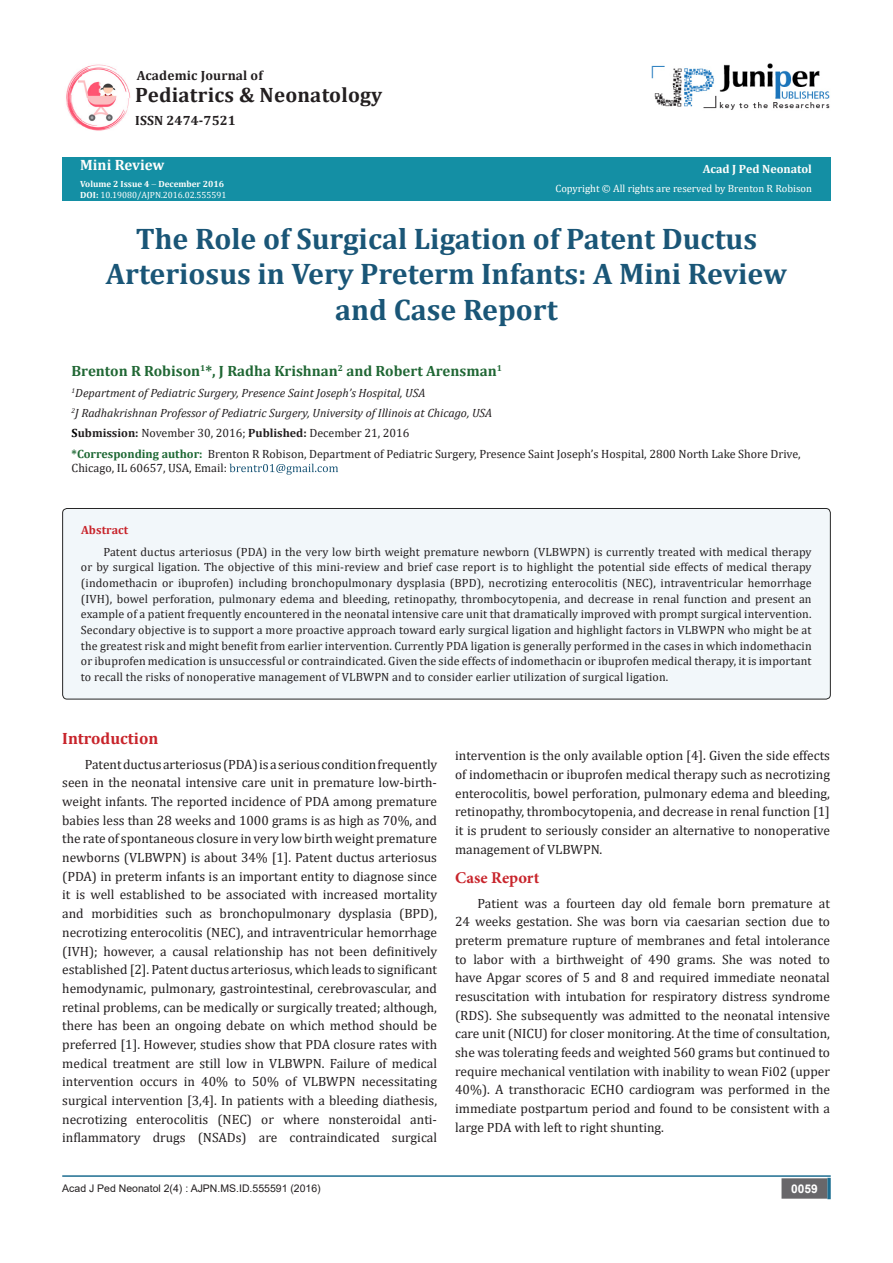
<style>
.page{position:relative;width:893px;height:1263px;background:#fff}
.page>*{position:absolute;margin:0;border:0;box-sizing:border-box;transform-origin:0 0}
.t1{font:700 29.85px/35.8px "Cambria";color:#1a5677;text-align:center}
.t2{font:700 20.85px "Cambria";letter-spacing:.01em;color:#231f20}
.t3{font:700 16.5px "Cambria";color:#c8242b}
.t4{font:700 16.5px "Minion Pro";letter-spacing:.005em;color:#c8242b}
.t5{font:700 15px "Cambria";color:#206734}
.t6{font:700 15px "Cambria";color:#fffefc}
.t7{font:13.5px/18.8px "Cambria";color:#231f20;text-align:justify}
.t8{font:700 13.5px "Cambria";letter-spacing:.01em;color:#231f20}
.t9{font:12px/15.8px "Cambria";color:#231f20}
.t10{font:italic 12px "Cambria";color:#231f20}
.t11{font:700 12px "Cambria";color:#fffefc}
.t12{font:700 12px "Cambria";letter-spacing:.01em;color:#c8242b}
.t13{font:700 12px "Arial";color:#fff}
.t14{font:10.5px "Cambria";color:#fffefc}
.t15{font:10.5px "Arial";color:#231f20}
.t16{font:9px "Cambria";color:#fffefc}
.t17{font:700 9px "Cambria";color:#fffefc}
.s1{font-weight:700}
.s2{font-weight:700;color:#000}
.s3{font-weight:700;color:#1e6834}
</style>
<div class="page">
<div style="left:62px;top:158px;width:769px;height:43px;background:#148fa4"></div>
<svg style="left:229px;top:464px;width:109px;height:11px"></svg>
<hr style="left:62px;top:1175px;width:769px;height:2px;background:#1c6d90">
<div style="left:782px;top:1179px;width:45px;height:19px;background:#68676a"></div>
<div style="left:781px;top:1178px;width:46px;height:21px;border:2px solid #68676a"></div>
<svg style="left:827px;top:1178px;width:4px;height:21px"></svg>
<img style="left:66px;top:64px;width:65px;height:67px">
<img style="left:651px;top:63px;width:179px;height:47px">
<div style="left:63px;top:508px;width:767px;height:191px;background:#f2f7fa;border-radius:5px"></div>
<div style="left:62px;top:508px;width:769px;height:191px;border:1px solid #262626;border-radius:5px"></div>
<p class="t8" style="left:137px;top:66px;width:128px">Academic Journal of</p>
<p class="t2" style="left:135px;top:81px;width:249px">Pediatrics &amp; Neonatology</p>
<p class="t8" style="left:135px;top:111px;width:102px">ISSN 2474-7521</p>
<p class="t6" style="left:80px;top:154px;width:86px">Mini Review</p>
<p class="t17" style="left:80px;top:177px;width:145px">Volume 2 Issue 4 December 2016</p>
<p class="t16" style="left:80px;top:189px;width:148px"><span class="s1">DOI:</span> 10.19080/AJPN.2016.02.555591</p>
<p class="t11" style="left:703px;top:161px;width:111px">Acad J Ped Neonatol</p>
<p class="t14" style="left:555px;top:182px;width:258px">Copyright © All rights are reserved by Brenton R Robison</p>
<p class="t1" style="left:106px;top:220px;width:683px">The Role of Surgical Ligation of Patent Ductus<br>Arteriosus in Very Preterm Infants: A Mini Review and Case Report</p>
<p class="t5" style="left:72px;top:361px;width:432px">Brenton R Robison<sup>1</sup>*, J Radha Krishnan<sup>2</sup> and Robert Arensman<sup>1</sup></p>
<p class="t10" style="left:72px;top:384px;width:355px"><sup>1</sup>Department of Pediatric Surgery, Presence Saint Joseph’s Hospital, USA</p>
<p class="t10" style="left:72px;top:404px;width:422px"><sup>2</sup>J Radhakrishnan Professor of Pediatric Surgery, University of Illinois at Chicago, USA</p>
<p class="t9" style="left:72px;top:425px;width:339px"><span class="s2">S</span><span class="s1">ubmission:</span> November 30, 2016; <span class="s1">Published:</span> December 21, 2016</p>
<p class="t9" style="left:72px;top:446px;width:731px;line-height:14.4px"><span class="s3">*Corresponding author:</span> Brenton R Robison, Department of Pediatric Surgery, Presence Saint Joseph’s Hospital, 2800 North Lake Shore Drive,<br>Chicago, IL 60657, USA, Email:</p>
<p class="t12" style="left:81px;top:521px;width:49px">Abstract</p>
<p class="t9" style="left:81px;top:544px;width:732px;text-align:justify;text-indent:22px">Patent ductus arteriosus (PDA) in the very low birth weight premature newborn (VLBWPN) is currently treated with medical therapy or by surgical ligation. The objective of this mini-review and brief case report is to highlight the potential side effects of medical therapy (indomethacin or ibuprofen) including bronchopulmonary dysplasia (BPD), necrotizing enterocolitis (NEC), intraventricular hemorrhage (IVH), bowel perforation, pulmonary edema and bleeding, retinopathy, thrombocytopenia, and decrease in renal function and present an example of a patient frequently encountered in the neonatal intensive care unit that dramatically improved with prompt surgical intervention.<br>Secondary objective is to support a more proactive approach toward early surgical ligation and highlight factors in VLBWPN who might be at the greatest risk and might benefit from earlier intervention. Currently PDA ligation is generally performed in the cases in which indomethacin or ibuprofen medication is unsuccessful or contraindicated. Given the side effects of indomethacin or ibuprofen medical therapy, it is important to recall the risks of nonoperative management of VLBWPN and to consider earlier utilization of surgical ligation.</p>
<p class="t3" style="left:62px;top:727px;width:98px">Introduction</p>
<p class="t7" style="left:62px;top:755px;width:376px;text-indent:22px">Patent ductus arteriosus (PDA) is a serious condition frequently seen in the neonatal intensive care unit in premature low-birth&shy;weight infants. The reported incidence of PDA among premature babies less than 28 weeks and 1000 grams is as high as 70%, and the rate of spontaneous closure in very low birth weight premature newborns (VLBWPN) is about 34% [1]. Patent ductus arteriosus (PDA) in preterm infants is an important entity to diagnose since it is well established to be associated with increased mortality and morbidities such as bronchopulmonary dysplasia (BPD), necrotizing enterocolitis (NEC), and intraventricular hemorrhage (IVH); however, a causal relationship has not been definitively established [2]. Patent ductus arteriosus, which leads to significant hemodynamic, pulmonary, gastrointestinal, cerebrovascular, and retinal problems, can be medically or surgically treated; although, there has been an ongoing debate on which method should be preferred [1]. However, studies show that PDA closure rates with medical treatment are still low in VLBWPN. Failure of medical intervention occurs in 40% to 50% of VLBWPN necessitating surgical intervention [3,4]. In patients with a bleeding diathesis, necrotizing enterocolitis (NEC) or where nonsteroidal anti&shy;inflammatory drugs (NSADs) are contraindicated surgical</p>
<p class="t7" style="left:455px;top:746px;width:376px">intervention is the only available option [4]. Given the side effects of indomethacin or ibuprofen medical therapy such as necrotizing enterocolitis, bowel perforation, pulmonary edema and bleeding, retinopathy, thrombocytopenia, and decrease in renal function [1] it is prudent to seriously consider an alternative to nonoperative management of VLBWPN.</p>
<p class="t4" style="left:455px;top:866px;width:86px">Case Report</p>
<p class="t7" style="left:455px;top:893px;width:376px;text-indent:22px">Patient was a fourteen day old female born premature at 24 weeks gestation. She was born via caesarian section due to preterm premature rupture of membranes and fetal intolerance to labor with a birthweight of 490 grams. She was noted to have Apgar scores of 5 and 8 and required immediate neonatal resuscitation with intubation for respiratory distress syndrome (RDS). She subsequently was admitted to the neonatal intensive care unit (NICU) for closer monitoring. At the time of consultation, she was tolerating feeds and weighted 560 grams but continued to require mechanical ventilation with inability to wean Fi02 (upper 40%). A transthoracic ECHO cardiogram was performed in the immediate postpartum period and found to be consistent with a large PDA with left to right shunting.</p>
<p class="t15" style="left:62px;top:1181px;width:260px">Acad J Ped Neonatol 2(4) : AJPN.MS.ID.555591 (2016)</p>
<p class="t13" style="left:791px;top:1180px;width:28px">0059</p>
</div>
